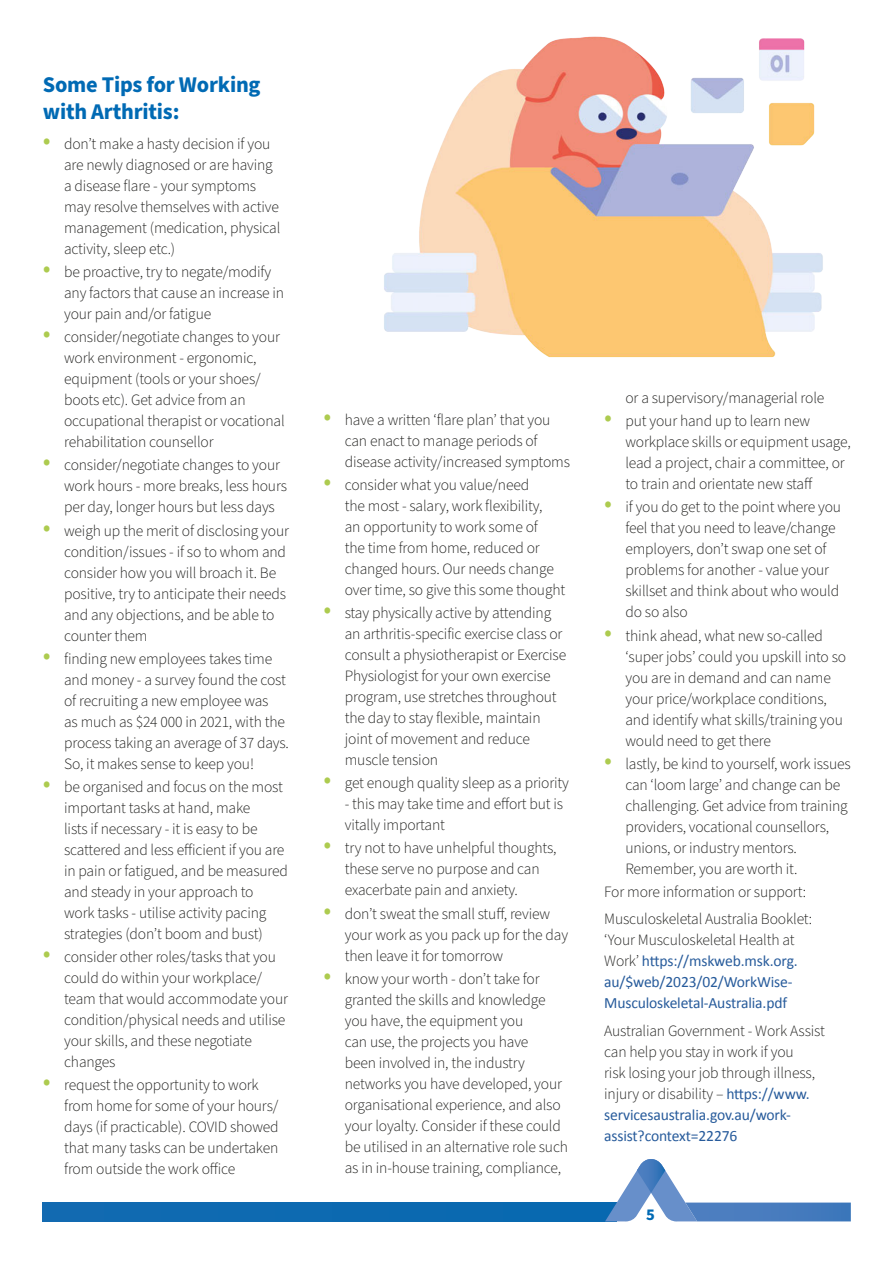
<style>
.page{position:relative;width:894px;height:1265px;background:#fff}
.page>*{position:absolute;margin:0;border:0;box-sizing:border-box;transform-origin:0 0}
.t1{font:700 22.5px/27px "Source Sans Pro";letter-spacing:-.01em;color:#006ab4}
.t2{font:700 16.5px "Source Sans Pro";color:#006ab4}
.t3{font:300 15.75px/21px "Source Sans Pro";letter-spacing:-.01em;color:#1d1d1b}
.t4{font:15.75px/21px "Calibri";letter-spacing:-.01em;color:#275b9b}
.s1{font-size:28.5px;color:#adcb4f}
.s2{font-family:"Source Sans Pro";font-weight:300;color:#1d1d1b}
.s3{font-family:"Calibri";font-weight:400;color:#275b9b}
</style>
<div class="page">
<div style="left:43px;top:1202px;width:574px;height:19px;background:#0d6ab1"></div>
<svg style="left:605px;top:1159px;width:246px;height:62px"></svg>
<img style="left:384px;top:36px;width:439px;height:322px">
<h1 class="t1" style="left:43px;top:72px;width:219px">Some Tips for Working with Arthritis:</h1>
<p class="t3" style="left:64px;top:134px;width:218px;text-indent:-21px"><span class="s1">•</span> don’t make a hasty decision if you are newly diagnosed or are having a disease flare - your symptoms may resolve themselves with active management (medication, physical activity, sleep etc.)</p>
<p class="t3" style="left:64px;top:262px;width:222px;text-indent:-21px"><span class="s1">•</span> be proactive, try to negate/modify any factors that cause an increase in your pain and/or fatigue</p>
<p class="t3" style="left:64px;top:327px;width:222px;text-indent:-21px"><span class="s1">•</span> consider/negotiate changes to your work environment - ergonomic, equipment (tools or your shoes/ boots etc). Get advice from an occupational therapist or vocational rehabilitation counsellor</p>
<p class="t3" style="left:64px;top:455px;width:224px;text-indent:-21px"><span class="s1">•</span> consider/negotiate changes to your work hours - more breaks, less hours per day, longer hours but less days</p>
<p class="t3" style="left:64px;top:520px;width:226px;text-indent:-21px"><span class="s1">•</span> weigh up the merit of disclosing your condition/issues - if so to whom and consider how you will broach it. Be positive, try to anticipate their needs and any objections, and be able to counter them</p>
<p class="t3" style="left:64px;top:648px;width:226px;text-indent:-21px"><span class="s1">•</span> finding new employees takes time and money - a survey found the cost of recruiting a new employee was<br>as much as $24 000 in 2021, with the process taking an average of 37 days.<br>So, it makes sense to keep you!</p>
<p class="t3" style="left:64px;top:776px;width:225px;text-indent:-21px"><span class="s1">•</span> be organised and focus on the most important tasks at hand, make<br>lists if necessary - it is easy to be scattered and less efficient if you are in pain or fatigued, and be measured and steady in your approach to work tasks - utilise activity pacing strategies (don’t boom and bust)</p>
<p class="t3" style="left:64px;top:947px;width:225px;text-indent:-21px"><span class="s1">•</span> consider other roles/tasks that you could do within your workplace/ team that would accommodate your condition/physical needs and utilise your skills, and these negotiate changes</p>
<p class="t3" style="left:64px;top:1075px;width:216px;text-indent:-21px"><span class="s1">•</span> request the opportunity to work from home for some of your hours/ days (if practicable). COVID showed that many tasks can be undertaken from outside the work office</p>
<p class="t3" style="left:345px;top:409px;width:227px;text-indent:-21px"><span class="s1">•</span> have a written ‘flare plan’ that you can enact to manage periods of disease activity/increased symptoms</p>
<p class="t3" style="left:345px;top:475px;width:222px;text-indent:-21px"><span class="s1">•</span> consider what you value/need<br>the most - salary, work flexibility,<br>an opportunity to work some of<br>the time from home, reduced or changed hours. Our needs change over time, so give this some thought</p>
<p class="t3" style="left:345px;top:603px;width:223px;text-indent:-21px"><span class="s1">•</span> stay physically active by attending an arthritis-specific exercise class or consult a physiotherapist or Exercise Physiologist for your own exercise program, use stretches throughout the day to stay flexible, maintain joint of movement and reduce muscle tension</p>
<p class="t3" style="left:324px;top:773px;width:247px"><span class="s1">•</span> get enough quality sleep as a priority</p>
<p class="t3" style="left:345px;top:794px;width:220px">- this may take time and effort but is vitally important</p>
<p class="t3" style="left:345px;top:838px;width:213px;text-indent:-21px"><span class="s1">•</span> try not to have unhelpful thoughts, these serve no purpose and can exacerbate pain and anxiety.</p>
<p class="t3" style="left:345px;top:903px;width:225px;text-indent:-21px"><span class="s1">•</span> don’t sweat the small stuff, review your work as you pack up for the day then leave it for tomorrow</p>
<p class="t3" style="left:345px;top:968px;width:225px;text-indent:-21px"><span class="s1">•</span> know your worth - don’t take for granted the skills and knowledge you have, the equipment you<br>can use, the projects you have<br>been involved in, the industry networks you have developed, your organisational experience, and also your loyalty. Consider if these could be utilised in an alternative role such as in in-house training, compliance,</p>
<p class="t3" style="left:625px;top:388px;width:200px">or a supervisory/managerial role</p>
<p class="t3" style="left:625px;top:411px;width:227px;text-indent:-21px"><span class="s1">•</span> put your hand up to learn new workplace skills or equipment usage, lead a project, chair a committee, or to train and orientate new staff</p>
<p class="t3" style="left:625px;top:497px;width:217px;text-indent:-21px"><span class="s1">•</span> if you do get to the point where you feel that you need to leave/change employers, don’t swap one set of problems for another - value your skillset and think about who would do so also</p>
<p class="t3" style="left:625px;top:625px;width:222px;text-indent:-21px"><span class="s1">•</span> think ahead, what new so-called ‘super jobs’ could you upskill into so you are in demand and can name your price/workplace conditions, and identify what skills/training you would need to get there</p>
<p class="t3" style="left:625px;top:753px;width:227px;text-indent:-21px"><span class="s1">•</span> lastly, be kind to yourself, work issues can ‘loom large’ and change can be challenging. Get advice from training providers, vocational counsellors, unions, or industry mentors.<br>Remember, you are worth it.</p>
<p class="t3" style="left:604px;top:878px;width:210px;line-height:27.3px">For more information or support:<br>Musculoskeletal Australia Booklet:</p>
<p class="t3" style="left:604px;top:930px;width:192px">‘Your Musculoskeletal Health at</p>
<p class="t4" style="left:604px;top:950px;width:195px"><span class="s2">Work’</span> https://mskweb.msk.org. au/$web/2023/02/WorkWise-<br>Musculoskeletal-Australia.pdf</p>
<p class="t3" style="left:604px;top:1020px;width:222px">Australian Government - Work Assist can help you stay in work if you<br>risk losing your job through illness, injury or disability – <span class="s3">https://www.</span></p>
<p class="t4" style="left:604px;top:1103px;width:188px">servicesaustralia.gov.au/work&shy;assist?context=22276</p>
<p class="t2" style="left:646px;top:1203px;width:10px">5</p>
</div>
